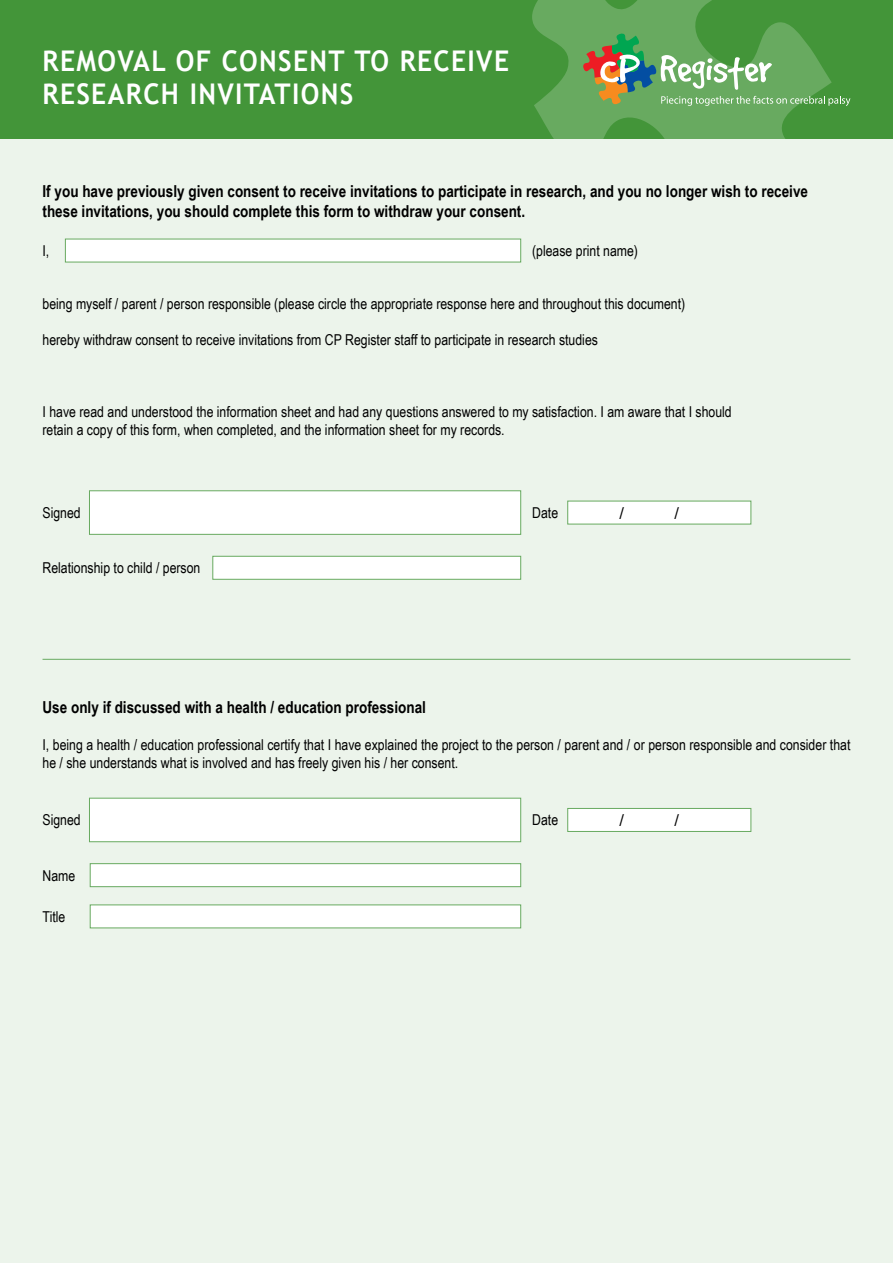
<style>
.page{position:relative;width:893px;height:1263px;background:#fff}
.page>*{position:absolute;margin:0;border:0;box-sizing:border-box;transform-origin:0 0}
.t1{font:700 28.5px/33px "Trebuchet MS";letter-spacing:.05em;color:#fff;scale:.93 1}
.t2{font:700 16.5px/19.8px "Arial Narrow";color:#000}
.t3{font:16.5px "Arial";color:#000}
.t4{font:15px/18px "Arial Narrow";color:#000}
</style>
<div class="page">
<div style="left:0;top:0;width:893px;height:139px;background:#439539"></div>
<svg style="left:532px;top:0;width:265px;height:139px;fill:#68aa60"></svg>
<div style="left:0;top:139px;width:893px;height:1124px;background:#ecf4eb"></div>
<div style="left:65px;top:239px;width:456px;height:23px;background:#fff"></div>
<hr style="left:43px;top:659px;width:807px;height:1px;background:#68aa60">
<div style="left:89px;top:491px;width:432px;height:43px;background:#fff"></div>
<div style="left:567px;top:501px;width:184px;height:23px;background:#fff"></div>
<div style="left:567px;top:808px;width:184px;height:24px;background:#fff;border:1px solid #68aa60"></div>
<div style="left:89px;top:798px;width:432px;height:44px;background:#fff;border:1px solid #68aa60"></div>
<div style="left:213px;top:556px;width:308px;height:23px;background:#fff;border:1px solid #68aa60"></div>
<div style="left:90px;top:863px;width:431px;height:24px;background:#fff;border:1px solid #68aa60"></div>
<div style="left:90px;top:905px;width:431px;height:23px;background:#fff"></div>
<svg style="left:583px;top:32px;width:267px;height:74px"></svg>
<h1 class="t1" style="left:43px;top:45px;width:503px">REMOVAL OF CONSENT TO RECEIVE<br>RESEARCH INVITATIONS</h1>
<p class="t2" style="left:43px;top:180px;width:767px">If you have previously given consent to receive invitations to participate in research, and you no longer wish to receive these invitations, you should complete this form to withdraw your consent.</p>
<p class="t4" style="left:43px;top:241px;width:8px">I,</p>
<p class="t4" style="left:532px;top:241px;width:107px">(please print name)</p>
<p class="t4" style="left:43px;top:294px;width:644px">being myself / parent / person responsible (please circle the appropriate response here and throughout this document)</p>
<p class="t4" style="left:43px;top:330px;width:557px">hereby withdraw consent to receive invitations from CP Register staff to participate in research studies</p>
<p class="t4" style="left:43px;top:402px;width:691px">I have read and understood the information sheet and had any questions answered to my satisfaction. I am aware that I should retain a copy of this form, when completed, and the information sheet for my records.</p>
<p class="t4" style="left:43px;top:503px;width:40px">Signed</p>
<p class="t4" style="left:43px;top:558px;width:159px">Relationship to child / person</p>
<p class="t2" style="left:43px;top:696px;width:385px">Use only if discussed with a health / education professional</p>
<p class="t4" style="left:532px;top:503px;width:27px">Date</p>
<p class="t3" style="left:619px;top:502px;width:6px">/</p>
<p class="t3" style="left:674px;top:502px;width:6px">/</p>
<p class="t4" style="left:43px;top:735px;width:809px">I, being a health / education professional certify that I have explained the project to the person / parent and / or person responsible and consider that he / she understands what is involved and has freely given his / her consent.</p>
<p class="t4" style="left:43px;top:810px;width:40px">Signed</p>
<p class="t4" style="left:43px;top:866px;width:34px">Name</p>
<p class="t4" style="left:43px;top:907px;width:24px">Title</p>
<p class="t4" style="left:532px;top:810px;width:27px">Date</p>
<p class="t3" style="left:619px;top:809px;width:6px">/</p>
<p class="t3" style="left:674px;top:809px;width:6px">/</p>
</div>
